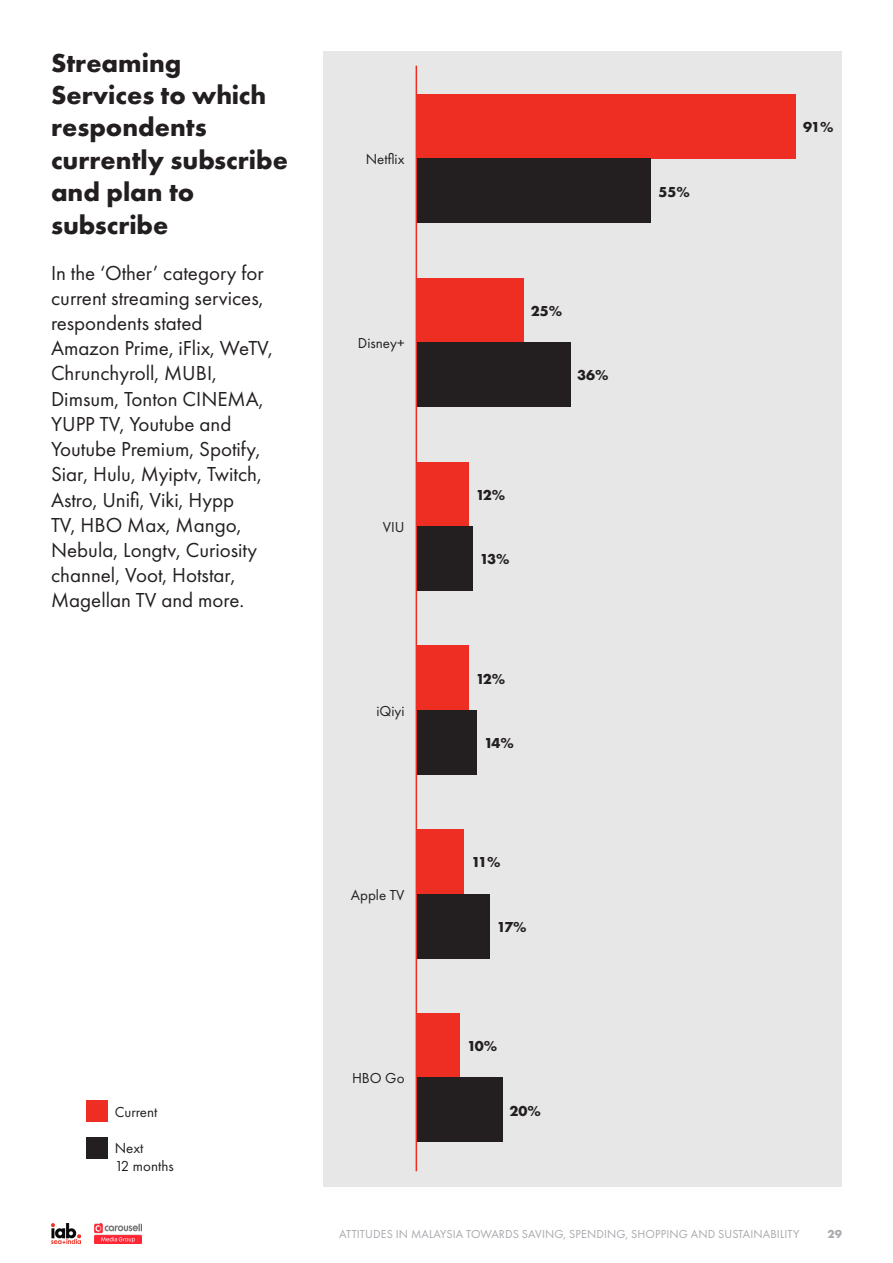
<style>
.page{position:relative;width:893px;height:1263px;background:#fff}
.page>*{position:absolute;margin:0;border:0;box-sizing:border-box;transform-origin:0 0}
.t1{font:700 27px/32.4px "Futura PT";color:#231f20}
.t2{font:21px/25.2px "Futura PT";color:#231f20}
.t3{font:15px "Futura PT";color:#231f20}
.t4{font:700 15px "Futura PT";letter-spacing:-.1em;color:#231f20}
.t5{font:12px "Futura PT";letter-spacing:.01em;color:#a8a9ad}
.t6{font:700 12px "Futura PT";color:#a8a9ad}
</style>
<div class="page">
<img style="left:95px;top:1224px;width:47px;height:19px">
<img style="left:51px;top:1223px;width:30px;height:21px">
<div style="left:323px;top:51px;width:519px;height:1136px;background:#e7e7e7"></div>
<hr style="left:416px;top:66px;width:1px;height:1105px;background:#ee2e22">
<div style="left:86px;top:1101px;width:21px;height:21px;background:#ee2e22"></div>
<div style="left:86px;top:1137px;width:21px;height:21px;background:#231f20"></div>
<div style="left:417px;top:1013px;width:43px;height:65px;background:#ee2e22"></div>
<div style="left:417px;top:1078px;width:85px;height:64px;background:#231f20"></div>
<div style="left:417px;top:829px;width:47px;height:65px;background:#ee2e22"></div>
<div style="left:417px;top:894px;width:72px;height:64px;background:#231f20"></div>
<div style="left:417px;top:646px;width:51px;height:64px;background:#ee2e22"></div>
<div style="left:417px;top:710px;width:60px;height:64px;background:#231f20"></div>
<div style="left:417px;top:462px;width:51px;height:64px;background:#ee2e22"></div>
<div style="left:417px;top:526px;width:55px;height:65px;background:#231f20"></div>
<div style="left:417px;top:278px;width:106px;height:64px;background:#ee2e22"></div>
<div style="left:417px;top:342px;width:153px;height:65px;background:#231f20"></div>
<div style="left:417px;top:94px;width:378px;height:65px;background:#ee2e22"></div>
<div style="left:417px;top:159px;width:234px;height:64px;background:#231f20"></div>
<p class="t1" style="left:51px;top:46px;width:238px">Streaming<br>Services to which respondents currently subscribe and plan to subscribe</p>
<p class="t2" style="left:51px;top:260px;width:224px">In the ‘Other’ category for current streaming services, respondents stated<br>Amazon Prime, iFlix, WeTV,<br>Chrunchyroll, MUBI,<br>Dimsum, Tonton CINEMA,<br>YUPP TV, Youtube and<br>Youtube Premium, Spotify,<br>Siar, Hulu, Myiptv, Twitch,<br>Astro, Unifi, Viki, Hypp<br>TV, HBO Max, Mango,<br>Nebula, Longtv, Curiosity channel, Voot, Hotstar,<br>Magellan TV and more.</p>
<p class="t3" style="left:115px;top:1103px;width:44px">Current</p>
<p class="t3" style="left:115px;top:1139px;width:30px">Next</p>
<p class="t3" style="left:115px;top:1157px;width:61px">12 months</p>
<p class="t3" style="left:366px;top:150px;width:40px">Netflix</p>
<p class="t3" style="left:358px;top:334px;width:48px">Disney+</p>
<p class="t3" style="left:383px;top:518px;width:23px">VIU</p>
<p class="t3" style="left:376px;top:702px;width:30px">iQiyi</p>
<p class="t3" style="left:351px;top:886px;width:55px">Apple TV</p>
<p class="t3" style="left:352px;top:1069px;width:54px">HBO Go</p>
<p class="t4" style="left:531px;top:301px;width:33px">25%</p>
<p class="t4" style="left:577px;top:366px;width:33px">36%</p>
<p class="t4" style="left:476px;top:485px;width:31px">12%</p>
<p class="t4" style="left:480px;top:549px;width:31px">13%</p>
<p class="t4" style="left:476px;top:669px;width:31px">12%</p>
<p class="t4" style="left:484px;top:733px;width:31px">14%</p>
<p class="t4" style="left:471px;top:853px;width:30px">11%</p>
<p class="t4" style="left:497px;top:917px;width:31px">17%</p>
<p class="t4" style="left:467px;top:1036px;width:32px">10%</p>
<p class="t4" style="left:510px;top:1101px;width:33px">20%</p>
<p class="t4" style="left:658px;top:182px;width:33px">55%</p>
<p class="t4" style="left:803px;top:117px;width:32px">91%</p>
<p class="t5" style="left:339px;top:1226px;width:462px">ATTITUDES IN MALAYSIA TOWARDS SAVING, SPENDING, SHOPPING AND SUSTAINABILITY</p>
<p class="t6" style="left:827px;top:1226px;width:16px">29</p>
</div>
